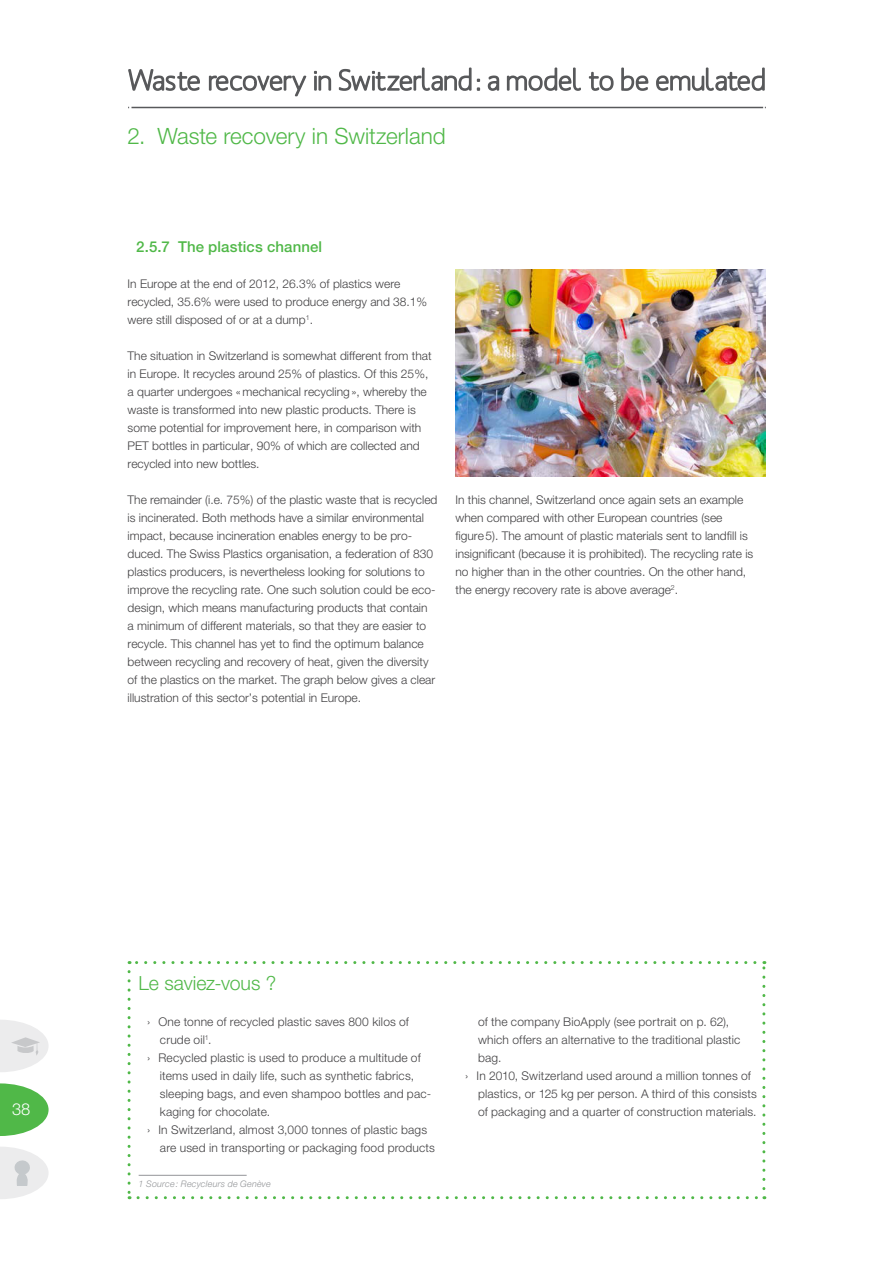
<style>
.page{position:relative;width:893px;height:1263px;background:#fff}
.page>*{position:absolute;margin:0;border:0;box-sizing:border-box;transform-origin:0 0}
.t1{font:300 22.5px "Helvetica Neue LT Std";color:#50b848}
.A_savoir_titre_box{font:300 19.5px "Helvetica Neue LT Std";letter-spacing:-.005em;color:#50b848}
.t2{font:300 16.5px "Helvetica Neue LT Std";color:#fff}
.t3{font:500 15px "Helvetica Neue LT Std";letter-spacing:.005em;color:#50b848}
.t4{font:300 12px/18px "Helvetica Neue LT Std";color:#414042}
.note_de_bas_de_page{font:italic 300 9px "Helvetica Neue LT Std";letter-spacing:.025em;color:#939598}
</style>
<div class="page">
<svg style="left:0;top:1083px;width:49px;height:53px"></svg>
<svg style="left:0;top:1020px;width:49px;height:52px"></svg>
<svg style="left:0;top:1147px;width:49px;height:52px"></svg>
<hr style="left:131px;top:107px;width:632px;height:1px;background:#58595b">
<svg style="left:128px;top:69px;width:72px;height:22px"></svg>
<svg style="left:208px;top:75px;width:99px;height:22px"></svg>
<svg style="left:314px;top:70px;width:18px;height:21px"></svg>
<svg style="left:338px;top:67px;width:143px;height:24px"></svg>
<svg style="left:487px;top:75px;width:13px;height:16px"></svg>
<svg style="left:506px;top:67px;width:75px;height:24px"></svg>
<svg style="left:588px;top:67px;width:61px;height:24px"></svg>
<svg style="left:656px;top:67px;width:109px;height:24px"></svg>
<svg style="left:128px;top:971px;width:3px;height:228px"></svg>
<svg style="left:138px;top:1196px;width:627px;height:3px"></svg>
<svg style="left:762px;top:961px;width:3px;height:228px"></svg>
<svg style="left:129px;top:961px;width:626px;height:3px"></svg>
<hr style="left:139px;top:1175px;width:108px;height:1px;background:#939598">
<img style="left:456px;top:270px;width:309px;height:206px">
<h1 class="t1" style="left:128px;top:122px;width:320px">2. Waste recovery in Switzerland</h1>
<p class="t3" style="left:136px;top:238px;width:188px">2.5.7 The plastics channel</p>
<p class="t4" style="left:128px;top:274px;width:301px">In Europe at the end of 2012, 26.3% of plastics were recycled, 35.6% were used to produce energy and 38.1% were still disposed of or at a dump<sup>1</sup>.</p>
<p class="t4" style="left:128px;top:346px;width:306px">The situation in Switzerland is somewhat different from that in Europe. It recycles around 25% of plastics. Of this 25%, a quarter undergoes «mechanical recycling», whereby the waste is transformed into new plastic products. There is some potential for improvement here, in comparison with PET bottles in particular, 90% of which are collected and recycled into new bottles.</p>
<p class="t4" style="left:128px;top:490px;width:311px">The remainder (i.e. 75%) of the plastic waste that is recycled is incinerated. Both methods have a similar environmental impact, because incineration enables energy to be pro&shy;duced. The Swiss Plastics organisation, a federation of 830 plastics producers, is nevertheless looking for solutions to improve the recycling rate. One such solution could be eco&shy;design, which means manufacturing products that contain<br>a minimum of different materials, so that they are easier to recycle. This channel has yet to find the optimum balance between recycling and recovery of heat, given the diversity of the plastics on the market. The graph below gives a clear illustration of this sector’s potential in Europe.</p>
<p class="t4" style="left:455px;top:490px;width:299px">In this channel, Switzerland once again sets an example when compared with other European countries (see figure5). The amount of plastic materials sent to landfill is insignificant (because it is prohibited). The recycling rate is no higher than in the other countries. On the other hand, the energy recovery rate is above average<sup>2</sup>.</p>
<h3 class="t2" style="left:12px;top:1099px;width:20px">38</h3>
<p class="A_savoir_titre_box" style="left:139px;top:971px;width:139px">Le saviez-vous ?</p>
<p class="t4" style="left:160px;top:1012px;width:251px;text-indent:-13px">›› One tonne of recycled plastic saves 800 kilos of crude oil<sup>1</sup>.</p>
<p class="t4" style="left:160px;top:1048px;width:273px;text-indent:-13px">›› Recycled plastic is used to produce a multitude of items used in daily life, such as synthetic fabrics, sleeping bags, and even shampoo bottles and pac&shy;kaging for chocolate.</p>
<p class="t4" style="left:160px;top:1120px;width:276px;text-indent:-13px">›› In Switzerland, almost 3,000 tonnes of plastic bags are used in transporting or packaging food products</p>
<p class="note_de_bas_de_page" style="left:139px;top:1179px;width:134px">1 Source: Recycleurs de Genève</p>
<p class="t4" style="left:478px;top:1012px;width:264px">of the company BioApply (see portrait on p. 62), which offers an alternative to the traditional plastic bag.</p>
<p class="t4" style="left:478px;top:1066px;width:280px;text-indent:-13px">›› In 2010, Switzerland used around a million tonnes of plastics, or 125 kg per person. A third of this consists of packaging and a quarter of construction materials.</p>
</div>
